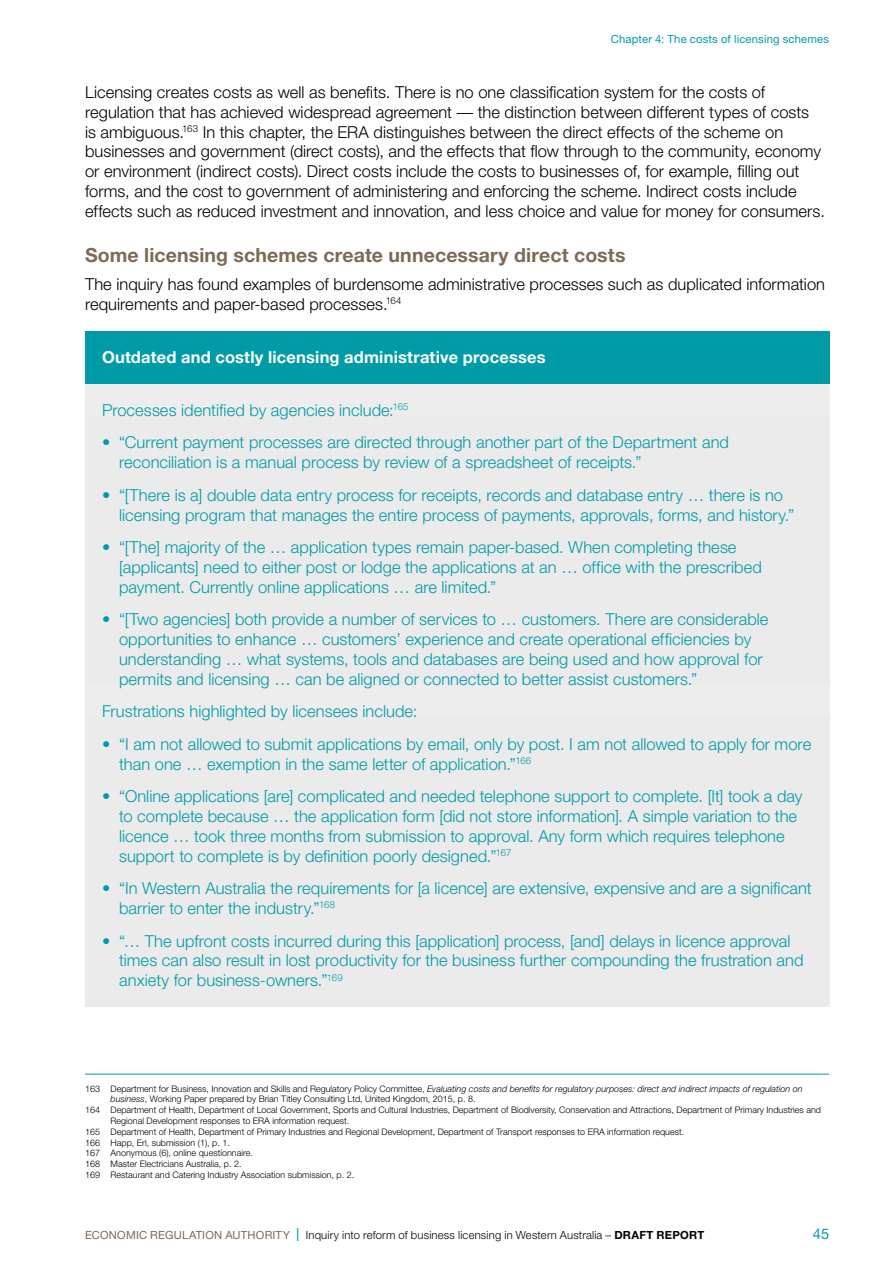
<style>
.page{position:relative;width:893px;height:1263px;background:#fff}
.page>*{position:absolute;margin:0;border:0;box-sizing:border-box;transform-origin:0 0}
.t1{font:700 19.5px "Helvetica Neue";letter-spacing:.005em;color:#7c6a55}
.t2{font:300 16.5px/19.8px "Helvetica Neue";color:#009ba7}
.t3{font:300 16.5px/19.8px "Helvetica Neue";color:#000}
.t4{font:700 16.5px "Helvetica Neue";letter-spacing:.01em;color:#fff}
.t5{font:14.7px "Helvetica Neue";color:#009ba7}
.t6{font:300 11.25px "Helvetica Neue";letter-spacing:.015em;color:#000}
.t7{font:11.25px "Helvetica Neue";letter-spacing:.015em;color:#009ba7}
.t8{font:300 9px "Helvetica Neue";color:#000}
.t9{font:italic 300 9px "Helvetica Neue";color:#000}
.s1{font-style:normal}
.s2{font-style:italic}
.s3{font-weight:400;color:#7c6a55}
.s4{font-size:18px;color:#009ba7}
.s5{font-weight:700}
</style>
<div class="page">
<div style="left:85px;top:331px;width:744px;height:69px;background:#009ba7"></div>
<div style="left:85px;top:384px;width:744px;height:52px;background:#ededee"></div>
<div style="left:85px;top:416px;width:744px;height:73px;background:#ebebec"></div>
<div style="left:85px;top:469px;width:744px;height:72px;background:#ebebec"></div>
<div style="left:85px;top:521px;width:744px;height:92px;background:#ebebec"></div>
<div style="left:85px;top:593px;width:744px;height:112px;background:#ebebec"></div>
<div style="left:85px;top:685px;width:744px;height:53px;background:#ededee"></div>
<div style="left:85px;top:718px;width:744px;height:72px;background:#ebebec"></div>
<div style="left:85px;top:770px;width:744px;height:112px;background:#ebebec"></div>
<div style="left:85px;top:862px;width:744px;height:72px;background:#ebebec"></div>
<div style="left:85px;top:914px;width:744px;height:92px;background:#ebebec"></div>
<hr style="left:85px;top:1074px;width:744px;height:1px;background:#009ba7">
<p class="t7" style="left:611px;top:32px;width:220px">Chapter 4: The costs of licensing schemes</p>
<p class="t3" style="left:85px;top:82px;width:741px">Licensing creates costs as well as benefits. There is no one classification system for the costs of regulation that has achieved widespread agreement — the distinction between different types of costs<br>is ambiguous.<sup>163</sup> In this chapter, the ERA distinguishes between the direct effects of the scheme on businesses and government (direct costs), and the effects that flow through to the community, economy or environment (indirect costs). Direct costs include the costs to businesses of, for example, filling out forms, and the cost to government of administering and enforcing the scheme. Indirect costs include effects such as reduced investment and innovation, and less choice and value for money for consumers.</p>
<p class="t1" style="left:85px;top:243px;width:542px">Some licensing schemes create unnecessary direct costs</p>
<p class="t3" style="left:85px;top:274px;width:741px">The inquiry has found examples of burdensome administrative processes such as duplicated information requirements and paper-based processes.<sup>164</sup></p>
<p class="t4" style="left:102px;top:347px;width:445px">Outdated and costly licensing administrative processes</p>
<p class="t2" style="left:102px;top:400px;width:308px">Processes identified by agencies include:<sup>165</sup></p>
<p class="t2" style="left:119px;top:432px;width:611px;text-indent:-17px">• “Current payment processes are directed through another part of the Department and reconciliation is a manual process by review of a spreadsheet of receipts.”</p>
<p class="t2" style="left:119px;top:485px;width:677px;text-indent:-17px">• “[There is a] double data entry process for receipts, records and database entry … there is no licensing program that manages the entire process of payments, approvals, forms, and history.”</p>
<p class="t2" style="left:119px;top:537px;width:644px;text-indent:-17px">• “[The] majority of the … application types remain paper-based. When completing these [applicants] need to either post or lodge the applications at an … office with the prescribed payment. Currently online applications … are limited.”</p>
<p class="t2" style="left:119px;top:609px;width:651px;text-indent:-17px">• “[Two agencies] both provide a number of services to … customers. There are considerable opportunities to enhance … customers’ experience and create operational efficiencies by understanding … what systems, tools and databases are being used and how approval for permits and licensing … can be aligned or connected to better assist customers.”</p>
<p class="t2" style="left:102px;top:701px;width:317px">Frustrations highlighted by licensees include:</p>
<p class="t2" style="left:119px;top:734px;width:694px;text-indent:-17px">• “I am not allowed to submit applications by email, only by post. I am not allowed to apply for more than one … exemption in the same letter of application.”<sup>166</sup></p>
<p class="t2" style="left:119px;top:786px;width:685px;text-indent:-17px">• “Online applications [are] complicated and needed telephone support to complete. [It] took a day to complete because … the application form [did not store information]. A simple variation to the licence … took three months from submission to approval. Any form which requires telephone support to complete is by definition poorly designed.”<sup>167</sup></p>
<p class="t2" style="left:119px;top:878px;width:694px;text-indent:-17px">• “In Western Australia the requirements for [a licence] are extensive, expensive and are a significant barrier to enter the industry.”<sup>168</sup></p>
<p class="t2" style="left:119px;top:930px;width:686px;text-indent:-17px">• “… The upfront costs incurred during this [application] process, [and] delays in licence approval times can also result in lost productivity for the business further compounding the frustration and anxiety for business-owners.”<sup>169</sup></p>
<p class="t9" style="left:85px;top:1083px;width:719px"><span class="s1">163 Department for Business, Innovation and Skills and Regulatory Policy Committee,</span> Evaluating costs and benefits for regulatory purposes: direct and indirect impacts of regulation on</p>
<p class="t8" style="left:111px;top:1093px;width:366px"><span class="s2">business</span>, Working Paper prepared by Brian Titley Consulting Ltd, United Kingdom, 2015, p. 8.</p>
<p class="t8" style="left:85px;top:1104px;width:737px">164 Department of Health, Department of Local Government, Sports and Cultural Industries, Department of Biodiversity, Conservation and Attractions, Department of Primary Industries and</p>
<p class="t8" style="left:111px;top:1115px;width:240px">Regional Development responses to ERA information request.</p>
<p class="t8" style="left:85px;top:1126px;width:601px">165 Department of Health, Department of Primary Industries and Regional Development, Department of Transport responses to ERA information request.</p>
<p class="t8" style="left:85px;top:1137px;width:146px">166 Happ, Erl, submission (1), p. 1.</p>
<p class="t8" style="left:85px;top:1147px;width:169px">167 Anonymous (6), online questionnaire.</p>
<p class="t8" style="left:85px;top:1158px;width:158px">168 Master Electricians Australia, p. 2.</p>
<p class="t8" style="left:85px;top:1169px;width:271px">169 Restaurant and Catering Industry Association submission, p. 2.</p>
<p class="t6" style="left:85px;top:1228px;width:621px"><span class="s3">ECONOMIC REGULATION AUTHORITY</span> <span class="s4">l</span> Inquiry into reform of business licensing in Western Australia – <span class="s5">DRAFT REPORT</span></p>
<p class="t5" style="left:813px;top:1225px;width:18px">45</p>
</div>
